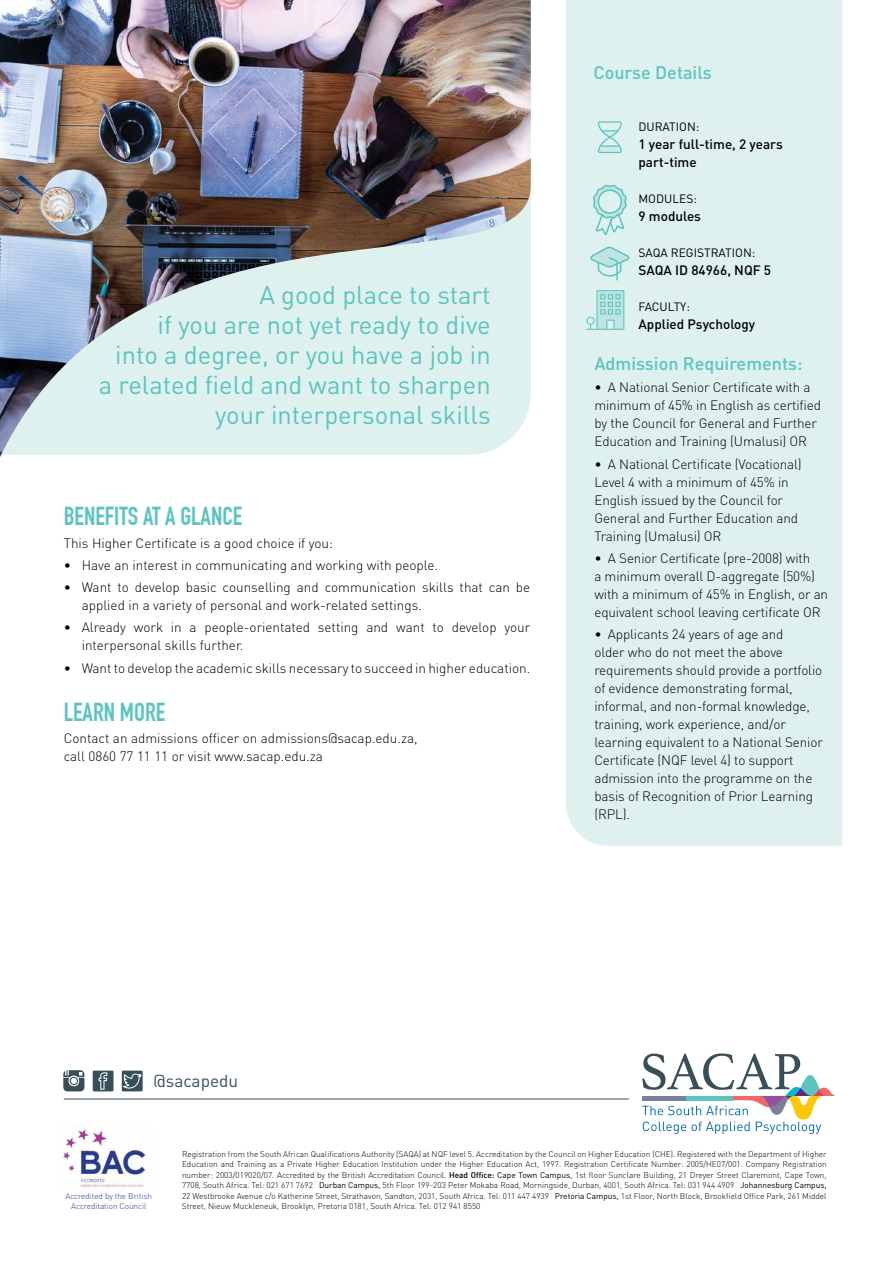
<style>
.page{position:relative;width:893px;height:1263px;background:#fff}
.page>*{position:absolute;margin:0;border:0;box-sizing:border-box;transform-origin:0 0}
.t1{font:25.5px/30px "DIN";color:#5bc4bf;text-align:right}
.t2{font:700 25.5px "DIN Condensed";color:#5bc4bf}
.t3{font:500 18px "DIN";color:#5bc4bf}
.t4{font:17.25px "DIN";color:#384f5a}
.t5{font:300 13.5px/18px "DIN";letter-spacing:-.01em;color:#000}
.t6{font:500 13.5px/18px "DIN";color:#000}
.t7{font:12px "DIN";color:#000}
.t8{font:300 8.25px/10.5px "DIN";color:#000;text-align:justify}
.t9{font:300 8.25px/10.5px "DIN";letter-spacing:-.01em;color:#283b8f;text-align:center}
.s1{font-weight:500}
.s2{font-weight:400}
</style>
<div class="page">
<div style="left:93px;top:1070px;width:21px;height:21px;background:#384f5a"></div>
<svg style="left:98px;top:1072px;width:10px;height:18px"></svg>
<svg style="left:63px;top:1070px;width:21px;height:21px"></svg>
<div style="left:122px;top:1070px;width:21px;height:21px;background:#384f5a"></div>
<svg style="left:123px;top:1073px;width:19px;height:16px"></svg>
<hr style="left:64px;top:1099px;width:565px;height:1px;background:#384f5a">
<svg style="left:642px;top:1053px;width:194px;height:81px"></svg>
<div style="left:566px;top:0;width:276px;height:846px;background:#def1ee"></div>
<img style="left:0;top:0;width:531px;height:457px">
<svg style="left:598px;top:121px;width:24px;height:32px"></svg>
<svg style="left:586px;top:184px;width:45px;height:185px;background:#c9e9e6"></svg>
<img style="left:62px;top:1125px;width:86px;height:63px">
<h1 class="t1" style="left:99px;top:279px;width:393px">A good place to start<br>if you are not yet ready to dive<br>into a degree, or you have a job in a related field and want to sharpen your interpersonal skills</h1>
<h1 class="t2" style="left:64px;top:502px;width:180px">BENEFITS AT A GLANCE</h1>
<p class="t5" style="left:64px;top:534px;width:271px">This Higher Certificate is a good choice if you:</p>
<p class="t5" style="left:64px;top:556px;width:376px">• Have an interest in communicating and working with people.</p>
<p class="t5" style="left:82px;top:578px;width:450px;text-indent:-18px">• Want to develop basic counselling and communication skills that can be applied in a variety of personal and work-related settings.</p>
<p class="t5" style="left:82px;top:618px;width:450px;text-indent:-18px">• Already work in a people-orientated setting and want to develop your interpersonal skills further.</p>
<p class="t5" style="left:64px;top:659px;width:468px">• Want to develop the academic skills necessary to succeed in higher education.</p>
<h1 class="t2" style="left:64px;top:697px;width:103px">LEARN MORE</h1>
<p class="t5" style="left:64px;top:729px;width:355px">Contact an admissions officer on admissions@sacap.edu.za, call 0860 77 11 11 or visit www.sacap.edu.za</p>
<h2 class="t3" style="left:593px;top:61px;width:120px">Course Details</h2>
<p class="t7" style="left:638px;top:119px;width:62px">DURATION:</p>
<p class="t6" style="left:638px;top:135px;width:146px">1 year full-time, 2 years part-time</p>
<p class="t7" style="left:638px;top:191px;width:60px">MODULES:</p>
<p class="t6" style="left:638px;top:207px;width:64px">9 modules</p>
<p class="t7" style="left:638px;top:245px;width:118px">SAQA REGISTRATION:</p>
<p class="t6" style="left:638px;top:261px;width:134px">SAQA ID 84966, NQF 5</p>
<p class="t7" style="left:638px;top:299px;width:53px">FACULTY:</p>
<p class="t6" style="left:638px;top:315px;width:118px">Applied Psychology</p>
<h2 class="t3" style="left:594px;top:352px;width:210px">Admission Requirements:</h2>
<p class="t5" style="left:594px;top:378px;width:228px">• A National Senior Certificate with a minimum of 45% in English as certified by the Council for General and Further Education and Training (Umalusi) OR</p>
<p class="t5" style="left:594px;top:455px;width:209px">• A National Certificate (Vocational)<br>Level 4 with a minimum of 45% in<br>English issued by the Council for<br>General and Further Education and<br>Training (Umalusi) OR</p>
<p class="t5" style="left:594px;top:549px;width:235px">• A Senior Certificate (pre-2008) with<br>a minimum overall D-aggregate (50%) with a minimum of 45% in English, or an equivalent school leaving certificate OR</p>
<p class="t5" style="left:594px;top:625px;width:230px">• Applicants 24 years of age and<br>older who do not meet the above requirements should provide a portfolio of evidence demonstrating formal, informal, and non-formal knowledge, training, work experience, and/or learning equivalent to a National Senior Certificate (NQF level 4) to support admission into the programme on the basis of Recognition of Prior Learning (RPL).</p>
<p class="t4" style="left:154px;top:1070px;width:86px">@sacapedu</p>
<p class="t9" style="left:66px;top:1190px;width:88px">Accredited by the British<br>Accreditation Council</p>
<p class="t8" style="left:182px;top:1148px;width:646px">Registration from the South African Qualifications Authority (SAQA) at NQF level 5. Accreditation by the Council on Higher Education (CHE). Registered with the Department of Higher Education and Training as a Private Higher Education Institution under the Higher Education Act, 1997. Registration Certificate Number: 2005/HE07/001. Company Registration number: 2003/019020/07. Accredited by the British Accreditation Council. <span class="s1">Head Office:</span> <span class="s2">Cape Town Campus,</span> 1st floor Sunclare Building, 21 Dreyer Street Claremont, Cape Town, 7708, South Africa. Tel: 021 671 7692 <span class="s2">Durban Campus,</span> 5th Floor 199-203 Peter Mokaba Road, Morningside, Durban, 4001, South Africa. Tel: 031 944 4909 <span class="s2">Johannesburg Campus, </span>22 Westbrooke Avenue c/o Katherine Street, Strathavon, Sandton, 2031, South Africa. Tel: 011 447 4939 <span class="s2">Pretoria Campus,</span> 1st Floor, North Block, Brookfield Office Park, 261 Middel Street, Nieuw Muckleneuk, Brooklyn, Pretoria 0181, South Africa. Tel: 012 941 8550</p>
</div>
